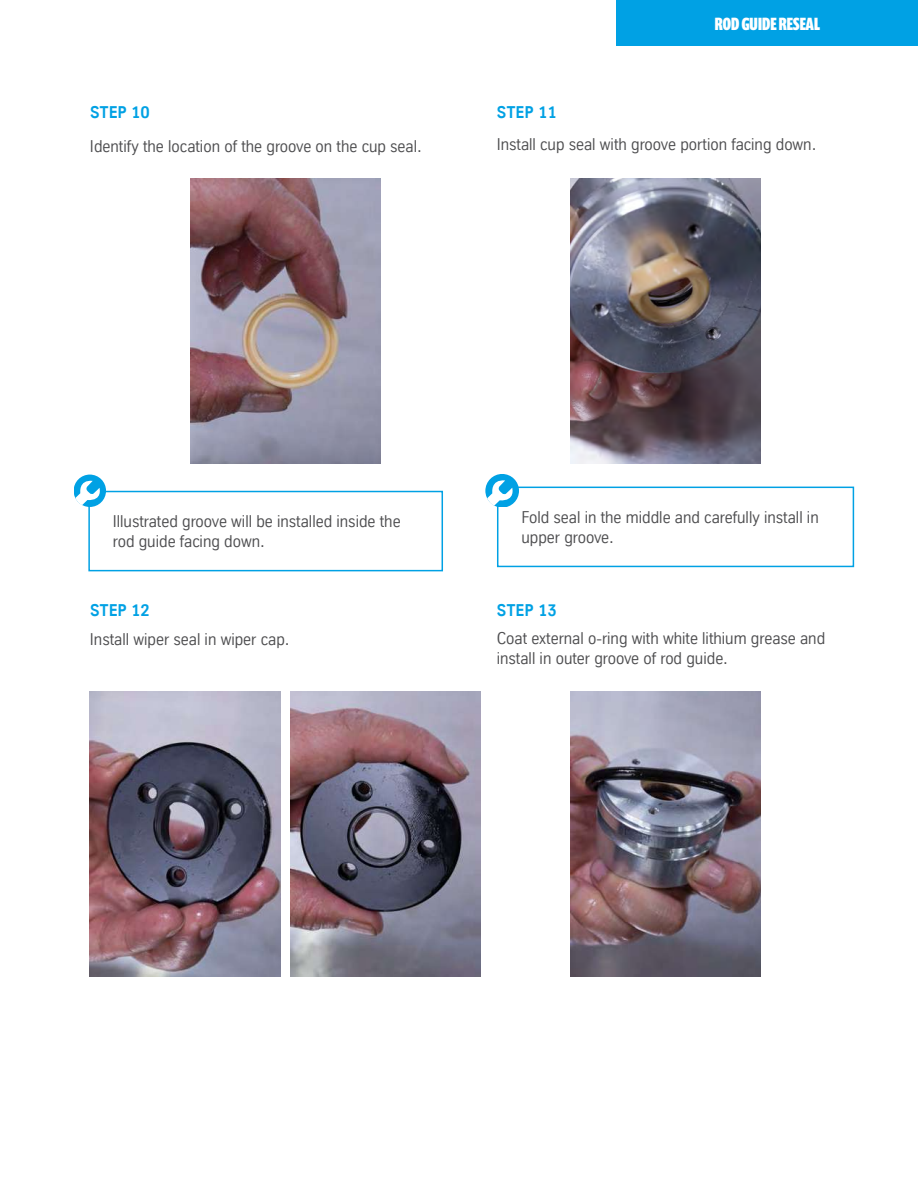
<style>
.page{position:relative;width:918px;height:1188px;background:#fff}
.page>*{position:absolute;margin:0;border:0;box-sizing:border-box;transform-origin:0 0}
.t1{font:700 18px "Prenton RP Ultra Cond";letter-spacing:.01em;color:#fff}
.t2{font:16.5px/19.8px "TK Type";color:#4d4d4f}
.t3{font:700 16.5px "TK Type";letter-spacing:.01em;color:#00a1e4}
</style>
<div class="page">
<div style="left:617px;top:0;width:301px;height:46px;background:#00a1e4"></div>
<img style="left:571px;top:179px;width:190px;height:285px">
<img style="left:90px;top:691px;width:190px;height:285px">
<img style="left:291px;top:691px;width:190px;height:285px">
<img style="left:571px;top:691px;width:190px;height:285px">
<img style="left:190px;top:179px;width:190px;height:285px">
<div style="left:88px;top:491px;width:355px;height:80px;border:2px solid #00a1e4"></div>
<div style="left:74px;top:475px;width:31px;height:32px;background:#00a1e4;border-radius:50%"></div>
<svg style="left:75px;top:480px;width:28px;height:25px"></svg>
<div style="left:497px;top:487px;width:357px;height:80px;border:2px solid #00a1e4"></div>
<div style="left:485px;top:475px;width:34px;height:32px;background:#00a1e4;border-radius:50%"></div>
<svg style="left:487px;top:479px;width:29px;height:27px"></svg>
<p class="t3" style="left:90px;top:103px;width:61px">STEP 10</p>
<p class="t2" style="left:90px;top:136px;width:333px">Identify the location of the groove on the cup seal.</p>
<p class="t1" style="left:715px;top:12px;width:106px">ROD GUIDE RESEAL</p>
<p class="t3" style="left:497px;top:103px;width:61px">STEP 11</p>
<p class="t2" style="left:497px;top:134px;width:321px">Install cup seal with groove portion facing down.</p>
<p class="t2" style="left:113px;top:511px;width:289px">Illustrated groove will be installed inside the rod guide facing down.</p>
<p class="t2" style="left:521px;top:507px;width:299px">Fold seal in the middle and carefully install in upper groove.</p>
<p class="t3" style="left:90px;top:601px;width:61px">STEP 12</p>
<p class="t2" style="left:90px;top:629px;width:201px">Install wiper seal in wiper cap.</p>
<p class="t3" style="left:497px;top:601px;width:61px">STEP 13</p>
<p class="t2" style="left:497px;top:629px;width:330px">Coat external o-ring with white lithium grease and install in outer groove of rod guide.</p>
</div>
